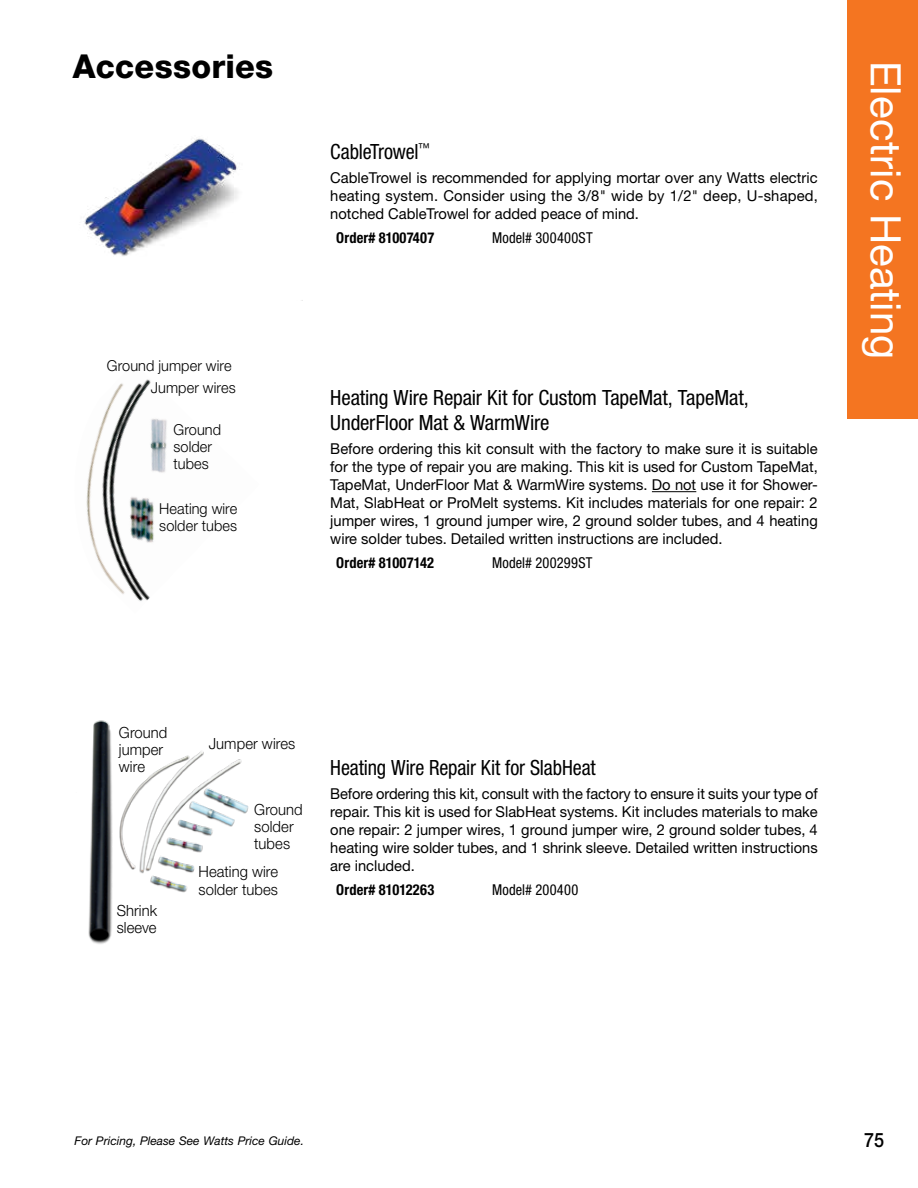
<style>
.page{position:relative;width:918px;height:1188px;background:#fff}
.page>*{position:absolute;margin:0;border:0;box-sizing:border-box;transform-origin:0 0}
.t1{font:42px "Helvetica Neue LT Std";color:#fff}
.t2{font:800 33px "Helvetica Neue LT Std";letter-spacing:.01em;color:#000}
.t3{font:condensed 21px/25.2px "Helvetica Neue LT Std";letter-spacing:-.005em;color:#000}
.t4{font:condensed 21px "Helvetica Neue LT Std";letter-spacing:-.005em;color:#000;scale:.96 1}
.t5{font:500 19.8px "Helvetica Neue LT Std";color:#000;scale:.91 1}
.t6{font:300 15.45px/17.1px "Helvetica Neue LT Std";letter-spacing:.005em;color:#000;scale:.96 1}
.t7{font:300 15.15px/16.8px "Helvetica Neue LT Std";letter-spacing:.005em;color:#000;scale:.96 1}
.t8{font:15px/18px "Helvetica Neue LT Std";color:#000;text-align:justify}
.t9{font:700 condensed 15px "Helvetica Neue LT Std";letter-spacing:.01em;color:#000;scale:.96 1}
.t10{font:condensed 15px "Helvetica Neue LT Std";letter-spacing:.015em;color:#000;scale:.96 1}
.t11{font:italic 12px "Helvetica Neue LT Std";color:#000}
</style>
<div class="page">
<div style="left:848px;top:0;width:70px;height:418px;background:#f47521"></div>
<img style="left:88px;top:720px;width:161px;height:224px">
<img style="left:86px;top:379px;width:81px;height:222px">
<hr style="left:652px;top:491px;width:44px;height:1px;background:#000">
<img style="left:84px;top:138px;width:154px;height:118px">
<h2 class="t2" style="left:73px;top:46px;width:202px">Accessories</h2>
<p class="t7" style="left:107px;top:357px;width:131px">Ground jumper wire</p>
<p class="t7" style="left:151px;top:379px;width:90px">Jumper wires</p>
<p class="t7" style="left:174px;top:421px;width:51px">Ground solder tubes</p>
<p class="t7" style="left:159px;top:500px;width:83px">Heating wire solder tubes</p>
<h3 class="t4" style="left:330px;top:139px;width:105px">CableTrowel<sup>™</sup></h3>
<p class="t8" style="left:330px;top:168px;width:489px">CableTrowel is recommended for applying mortar over any Watts electric heating system. Consider using the 3/8" wide by 1/2" deep, U-shaped, notched CableTrowel for added peace of mind.</p>
<p class="t9" style="left:336px;top:229px;width:104px">Order# 81007407</p>
<p class="t10" style="left:492px;top:229px;width:106px">Model# 300400ST</p>
<h3 class="t3" style="left:330px;top:385px;width:420px">Heating Wire Repair Kit for Custom TapeMat, TapeMat,<br>UnderFloor Mat &amp; WarmWire</h3>
<p class="t8" style="left:330px;top:440px;width:489px">Before ordering this kit consult with the factory to make sure it is suitable for the type of repair you are making. This kit is used for Custom TapeMat, TapeMat, UnderFloor Mat &amp; WarmWire systems. Do not use it for Shower-Mat, SlabHeat or ProMelt systems. Kit includes materials for one repair: 2 jumper wires, 1 ground jumper wire, 2 ground solder tubes, and 4 heating wire solder tubes. Detailed written instructions are included.</p>
<p class="t9" style="left:336px;top:554px;width:103px">Order# 81007142</p>
<p class="t10" style="left:492px;top:554px;width:106px">Model# 200299ST</p>
<h1 class="t1" style="left:911px;top:61px;width:300px;rotate:90deg">Electric Heating</h1>
<p class="t6" style="left:119px;top:723px;width:52px">Ground jumper wire</p>
<p class="t6" style="left:117px;top:902px;width:44px">Shrink sleeve</p>
<p class="t6" style="left:209px;top:734px;width:92px">Jumper wires</p>
<p class="t6" style="left:254px;top:801px;width:52px">Ground solder tubes</p>
<p class="t6" style="left:199px;top:863px;width:84px">Heating wire solder tubes</p>
<h3 class="t4" style="left:330px;top:756px;width:278px">Heating Wire Repair Kit for SlabHeat</h3>
<p class="t8" style="left:330px;top:785px;width:489px">Before ordering this kit, consult with the factory to ensure it suits your type of repair. This kit is used for SlabHeat systems. Kit includes materials to make one repair: 2 jumper wires, 1 ground jumper wire, 2 ground solder tubes, 4 heating wire solder tubes, and 1 shrink sleeve. Detailed written instructions are included.</p>
<p class="t9" style="left:336px;top:881px;width:104px">Order# 81012263</p>
<p class="t10" style="left:492px;top:882px;width:91px">Model# 200400</p>
<p class="t11" style="left:75px;top:1134px;width:231px">For Pricing, Please See Watts Price Guide.</p>
<h3 class="t5" style="left:864px;top:1129px;width:23px">75</h3>
</div>
